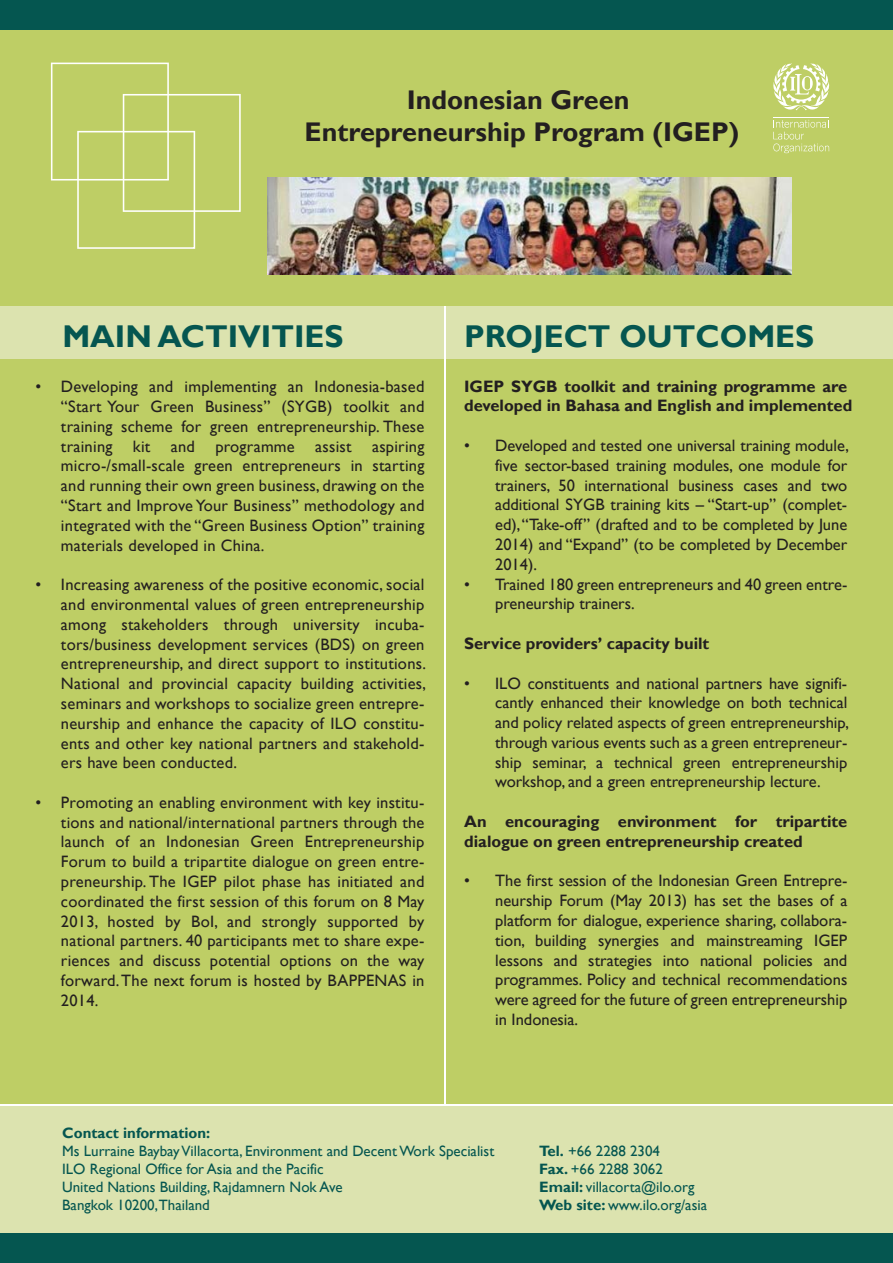
<style>
.page{position:relative;width:893px;height:1263px;background:#fff}
.page>*{position:absolute;margin:0;border:0;box-sizing:border-box;transform-origin:0 0}
.t1{font:700 31.5px "Gill Sans";color:#055650}
.t2{font:700 27px/32.4px "Gill Sans";color:#231f20;text-align:center}
.t3{font:16.5px/19.8px "Gill Sans";color:#231f20;text-align:justify}
.t4{font:700 16.5px/19.8px "Gill Sans";color:#231f20}
.t5{font:15px/18px "Gill Sans";color:#055650}
.t6{font:700 15px "Gill Sans";color:#055650}
.s1{font-weight:700}
</style>
<div class="page">
<div style="left:0;top:5px;width:893px;height:1258px;background:#bece65"></div>
<div style="left:0;top:1233px;width:893px;height:30px;background:#055650"></div>
<div style="left:0;top:0;width:893px;height:30px;background:#055650"></div>
<div style="left:0;top:1105px;width:893px;height:128px;background:#dce3af"></div>
<div style="left:0;top:306px;width:893px;height:53px;background:#dce3af"></div>
<hr style="left:444px;top:306px;width:1px;height:799px;background:#fff">
<svg style="left:51px;top:63px;width:190px;height:186px"></svg>
<hr style="left:0;top:1105px;width:893px;height:1px;background:#fff">
<svg style="left:773px;top:120px;width:56px;height:33px"></svg>
<hr style="left:773px;top:117px;width:56px;height:1px;background:#fff">
<svg style="left:773px;top:63px;width:57px;height:47px"></svg>
<img style="left:268px;top:178px;width:523px;height:97px">
<h2 class="t2" style="left:305px;top:83px;width:436px">Indonesian Green<br>Entrepreneurship Program (IGEP)</h2>
<h1 class="t1" style="left:62px;top:318px;width:283px">MAIN ACTIVITIES</h1>
<h1 class="t1" style="left:464px;top:318px;width:351px">PROJECT OUTCOMES</h1>
<p class="t3" style="left:61px;top:377px;width:365px;text-indent:-25px">• Developing and implementing an Indonesia-based “Start Your Green Business” (SYGB) toolkit and training scheme for green entrepreneurship. These training kit and programme assist aspiring micro-/small-scale green entrepreneurs in starting and running their own green business, drawing on the “Start and Improve Your Business” methodology and integrated with the “Green Business Option” training materials developed in China.</p>
<p class="t3" style="left:61px;top:575px;width:367px;text-indent:-25px">• Increasing awareness of the positive economic, social and environmental values of green entrepreneurship among stakeholders through university incuba&shy;tors/business development services (BDS) on green entrepreneurship, and direct support to institutions.<br>National and provincial capacity building activities, seminars and workshops to socialize green entrepre&shy;neurship and enhance the capacity of ILO constitu&shy;ents and other key national partners and stakehold&shy;ers have been conducted.</p>
<p class="t3" style="left:61px;top:792px;width:365px;text-indent:-25px">• Promoting an enabling environment with key institu&shy;tions and national/international partners through the launch of an Indonesian Green Entrepreneurship Forum to build a tripartite dialogue on green entre&shy;preneurship. The IGEP pilot phase has initiated and coordinated the first session of this forum on 8 May 2013, hosted by BoI, and strongly supported by national partners. 40 participants met to share expe&shy;riences and discuss potential options on the way forward. The next forum is hosted by BAPPENAS in 2014.</p>
<p class="t4" style="left:464px;top:376px;width:390px">IGEP SYGB toolkit and training programme are developed in Bahasa and English and implemented</p>
<p class="t3" style="left:495px;top:435px;width:355px;text-indent:-31px">• Developed and tested one universal training module, five sector-based training modules, one module for trainers, 50 international business cases and two additional SYGB training kits – “Start-up” (complet&shy;ed), “Take-off” (drafted and to be completed by June 2014) and “Expand” (to be completed by December 2014).</p>
<p class="t3" style="left:495px;top:574px;width:354px;text-indent:-31px">• Trained 180 green entrepreneurs and 40 green entre&shy;preneurship trainers.</p>
<p class="t4" style="left:464px;top:633px;width:247px">Service providers’ capacity built</p>
<p class="t3" style="left:495px;top:673px;width:355px;text-indent:-31px">• ILO constituents and national partners have signifi&shy;cantly enhanced their knowledge on both technical and policy related aspects of green entrepreneurship, through various events such as a green entrepreneur&shy;ship seminar, a technical green entrepreneurship workshop, and a green entrepreneurship lecture.</p>
<p class="t4" style="left:464px;top:811px;width:385px">An encouraging environment for tripartite dialogue on green entrepreneurship created</p>
<p class="t3" style="left:495px;top:871px;width:354px;text-indent:-31px">• The first session of the Indonesian Green Entrepre&shy;neurship Forum (May 2013) has set the bases of a platform for dialogue, experience sharing, collabora&shy;tion, building synergies and mainstreaming IGEP lessons and strategies into national policies and programmes. Policy and technical recommendations were agreed for the future of green entrepreneurship in Indonesia.</p>
<p class="t6" style="left:62px;top:1124px;width:149px">Contact information:</p>
<p class="t5" style="left:62px;top:1142px;width:434px">Ms Lurraine Baybay Villacorta, Environment and Decent Work Specialist ILO Regional Office for Asia and the Pacific<br>United Nations Building, Rajdamnern Nok Ave<br>Bangkok 10200,Thailand</p>
<p class="t5" style="left:539px;top:1142px;width:169px"><span class="s1">Tel.</span> +66 2288 2304<br><span class="s1">Fax.</span> +66 2288 3062<br><span class="s1">Email:</span> villacorta@ilo.org<br><span class="s1">Web site:</span> www.ilo.org/asia</p>
</div>
